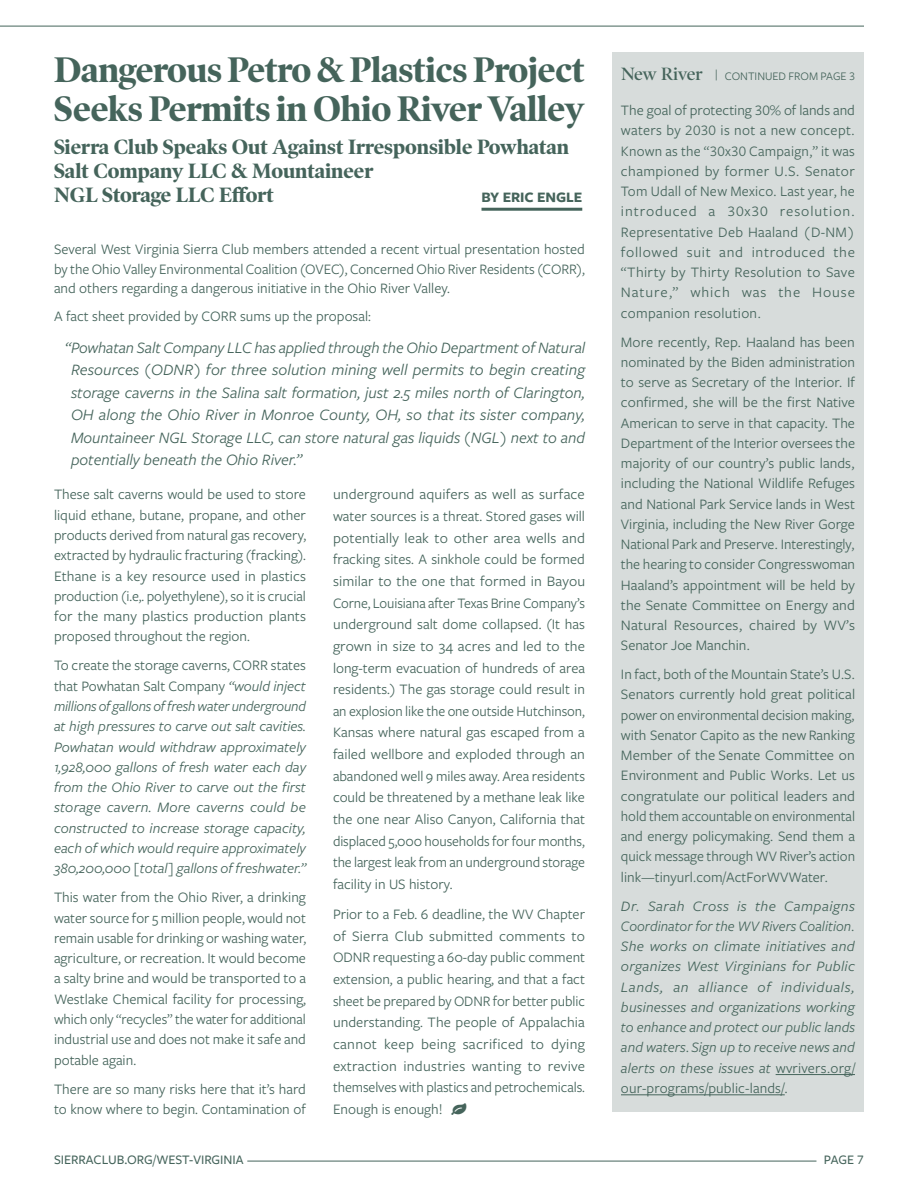
<style>
.page{position:relative;width:918px;height:1188px;background:#fff}
.page>*{position:absolute;margin:0;border:0;box-sizing:border-box;transform-origin:0 0}
.t1{font:700 36px/39px "Poynter OS Disp";letter-spacing:-.01em;color:#45645b}
.t2{font:700 21px/24px "Poynter OS Disp";color:#45645b}
.t3{font:italic 16.5px/22.5px "Freight Sans Pro";color:#45645b;text-align:justify}
.t4{font:15px/20.2px "Freight Sans Pro";color:#45645b;text-align:justify}
.t5{font:italic 15px/20.2px "Freight Sans Pro";color:#45645b;text-align:justify}
.t6{font:700 15px "Freight Sans Pro";letter-spacing:-.005em;color:#45645b}
.t7{font:15px "Font Awesome";color:#45645b}
.t8{font:500 13.5px "Freight Sans Pro";color:#45645b}
.t9{font:12px "Freight Sans Pro";color:#45645b}
.s1{font-style:normal}
.s2{font-family:"Poynter OS Disp";font-weight:600;font-size:18px}
</style>
<div class="page">
<hr style="left:247px;top:1161px;width:569px;height:1px;background:#45645b">
<hr style="left:0;top:26px;width:864px;height:1px;background:#45645b">
<div style="left:612px;top:52px;width:252px;height:1060px;background:#d7dcdb"></div>
<hr style="left:776px;top:1074px;width:79px;height:1px;background:#45645b">
<hr style="left:621px;top:1095px;width:164px;height:1px;background:#45645b">
<hr style="left:482px;top:208px;width:100px;height:3px;background:#45645b">
<h1 class="t1" style="left:54px;top:50px;width:532px">Dangerous Petro &amp; Plastics Project<br>Seeks Permits in Ohio River Valley</h1>
<h2 class="t2" style="left:54px;top:134px;width:516px">Sierra Club Speaks Out Against Irresponsible Powhatan<br>Salt Company LLC &amp; Mountaineer<br>NGL Storage LLC Effort</h2>
<p class="t6" style="left:482px;top:187px;width:102px">BY ERIC ENGLE</p>
<p class="t4" style="left:54px;top:239px;width:533px;line-height:19.5px">Several West Virginia Sierra Club members attended a recent virtual presentation hosted by the Ohio Valley Environmental Coalition (OVEC), Concerned Ohio River Residents (CORR), and others regarding a dangerous initiative in the Ohio River Valley.</p>
<p class="t4" style="left:54px;top:306px;width:318px">A fact sheet provided by CORR sums up the proposal:</p>
<p class="t3" style="left:71px;top:335px;width:517px;text-indent:-6px">“Powhatan Salt Company LLC has applied through the Ohio Department of Natural Resources (ODNR) for three solution mining well permits to begin creating storage caverns in the Salina salt formation, just 2.5 miles north of Clarington, OH along the Ohio River in Monroe County, OH, so that its sister company, Mountaineer NGL Storage LLC, can store natural gas liquids (NGL) next to and potentially beneath the Ohio River.”</p>
<p class="t4" style="left:54px;top:484px;width:254px">These salt caverns would be used to store liquid ethane, butane, propane, and other products derived from natural gas recovery, extracted by hydraulic fracturing (fracking).<br>Ethane is a key resource used in plastics production (i.e,. polyethylene), so it is crucial for the many plastics production plants proposed throughout the region.</p>
<p class="t5" style="left:54px;top:655px;width:254px"><span class="s1">To create the storage caverns, CORR states that Powhatan Salt Company</span> “would inject millions of gallons of fresh water underground at high pressures to carve out salt cavities.<br>Powhatan would withdraw approximately 1,928,000 gallons of fresh water each day from the Ohio River to carve out the first storage cavern. More caverns could be constructed to increase storage capacity, each of which would require approximately 380,200,000 [total] gallons of freshwater.”</p>
<p class="t4" style="left:54px;top:887px;width:254px">This water from the Ohio River, a drinking water source for 5 million people, would not remain usable for drinking or washing water, agriculture, or recreation. It would become a salty brine and would be transported to a Westlake Chemical facility for processing, which only “recycles” the water for additional industrial use and does not make it safe and potable again.</p>
<p class="t4" style="left:54px;top:1078px;width:254px">There are so many risks here that it’s hard to know where to begin. Contamination of</p>
<p class="t4" style="left:333px;top:483px;width:254px;line-height:21.6px">underground aquifers as well as surface water sources is a threat. Stored gases will potentially leak to other area wells and fracking sites. A sinkhole could be formed similar to the one that formed in Bayou Corne, Louisiana after Texas Brine Company’s underground salt dome collapsed. (It has grown in size to 34 acres and led to the long-term evacuation of hundreds of area residents.) The gas storage could result in an explosion like the one outside Hutchinson, Kansas where natural gas escaped from a failed wellbore and exploded through an abandoned well 9 miles away. Area residents could be threatened by a methane leak like the one near Aliso Canyon, California that displaced 5,000 households for four months, the largest leak from an underground storage facility in US history.</p>
<p class="t4" style="left:333px;top:903px;width:254px;line-height:21.6px">Prior to a Feb. 6 deadline, the WV Chapter of Sierra Club submitted comments to ODNR requesting a 60-day public comment extension, a public hearing, and that a fact sheet be prepared by ODNR for better public understanding. The people of Appalachia cannot keep being sacrificed to dying extraction industries wanting to revive themselves with plastics and petrochemicals.<br>Enough is enough!</p>
<p class="t7" style="left:452px;top:1103px;width:16px">●</p>
<p class="t9" style="left:621px;top:68px;width:236px"><span class="s2">New River</span> | CONTINUED FROM PAGE 3</p>
<p class="t4" style="left:621px;top:100px;width:236px">The goal of protecting 30% of lands and waters by 2030 is not a new concept.<br>Known as the “30x30 Campaign,” it was championed by former U.S. Senator Tom Udall of New Mexico. Last year, he introduced a 30x30 resolution.<br>Representative Deb Haaland (D-NM) followed suit and introduced the “Thirty by Thirty Resolution to Save Nature,” which was the House companion resolution.</p>
<p class="t4" style="left:621px;top:331px;width:236px">More recently, Rep. Haaland has been nominated by the Biden administration to serve as Secretary of the Interior. If confirmed, she will be the first Native American to serve in that capacity. The Department of the Interior oversees the majority of our country’s public lands, including the National Wildlife Refuges and National Park Service lands in West Virginia, including the New River Gorge National Park and Preserve. Interestingly, the hearing to consider Congresswoman Haaland’s appointment will be held by the Senate Committee on Energy and Natural Resources, chaired by WV’s Senator Joe Manchin.</p>
<p class="t4" style="left:621px;top:664px;width:236px">In fact, both of the Mountain State’s U.S.<br>Senators currently hold great political power on environmental decision making, with Senator Capito as the new Ranking Member of the Senate Committee on Environment and Public Works. Let us congratulate our political leaders and hold them accountable on environmental and energy policymaking. Send them a quick message through WV River’s action link—tinyurl.com/ActForWVWater.</p>
<p class="t5" style="left:621px;top:895px;width:236px">Dr. Sarah Cross is the Campaigns Coordinator for the WV Rivers Coalition.<br>She works on climate initiatives and organizes West Virginians for Public Lands, an alliance of individuals, businesses and organizations working to enhance and protect our public lands and waters. Sign up to receive news and alerts on these issues at <span class="s1">wvrivers.org/ our-programs/public-lands/</span>.</p>
<p class="t8" style="left:54px;top:1151px;width:191px">SIERRACLUB.ORG/WEST-VIRGINIA</p>
<p class="t8" style="left:824px;top:1151px;width:42px">PAGE 7</p>
</div>
